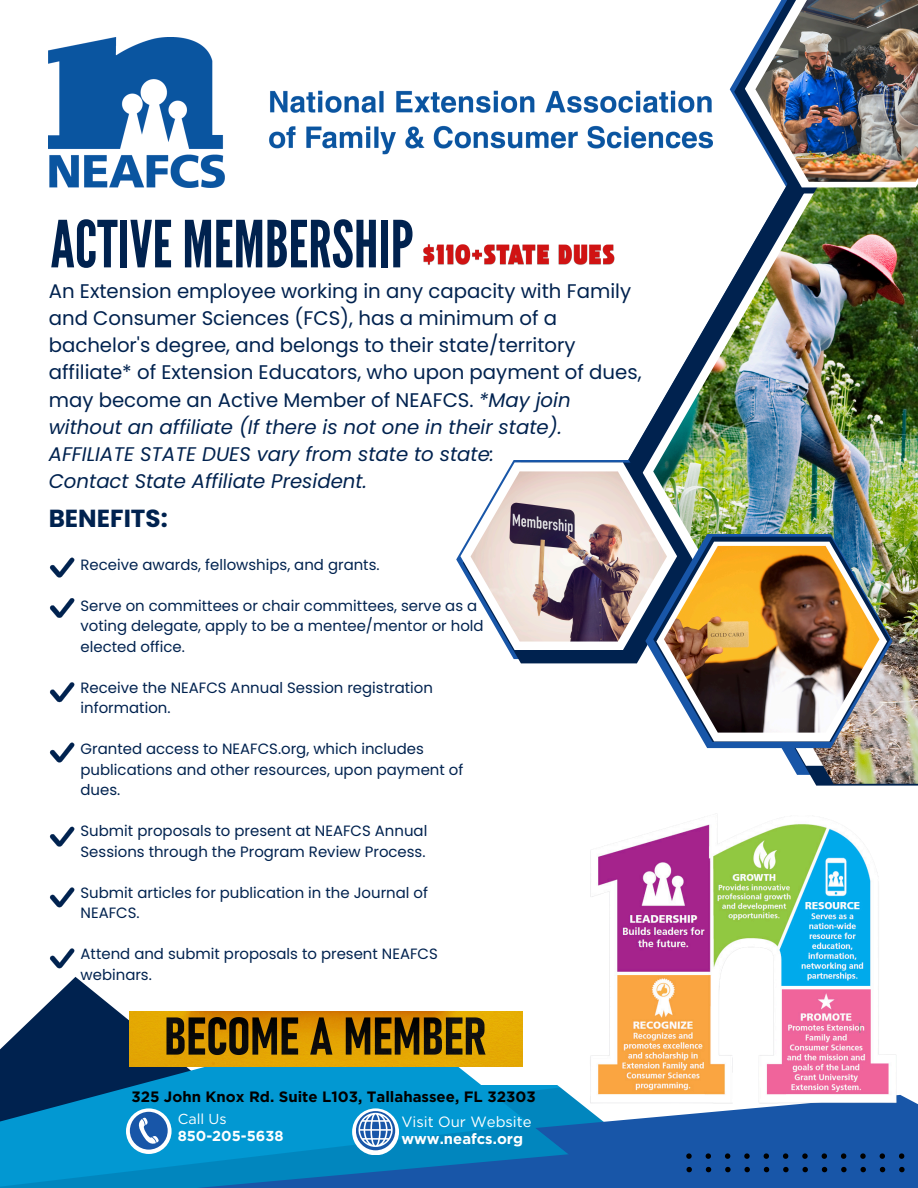
<style>
.page{position:relative;width:918px;height:1188px;background:#fff}
.page>*{position:absolute;margin:0;border:0;box-sizing:border-box;transform-origin:0 0}
.t1{font:64.8px "League Gothic";color:#00224f}
.t2{font:700 24.6px "Poppins";color:#00224f}
.t3{font:19.65px/27.2px "Poppins";color:#00224f}
.t4{font:700 15px "Gotham";color:#000}
.t5{font:14.85px/20.5px "Poppins";color:#00224f}
.t6{font:14.85px "Gotham";color:#fff}
.t7{font:700 14.85px "Gotham";color:#fff}
.t8{font:700 14.4px "Gotham";color:#fff}
.t9{font:14.4px "Gotham";color:#fff}
.s1{font-style:italic}
</style>
<div class="page">
<svg style="left:456px;top:460px;width:194px;height:106px"></svg>
<svg style="left:508px;top:650px;width:137px;height:13px;background:#12335d"></svg>
<svg style="left:460px;top:462px;width:190px;height:188px"></svg>
<img style="left:471px;top:471px;width:182px;height:171px">
<img style="left:653px;top:194px;width:265px;height:590px">
<img style="left:645px;top:534px;width:248px;height:214px">
<svg style="left:730px;top:45px;width:188px;height:149px"></svg>
<img style="left:755px;top:0;width:163px;height:182px">
<div style="left:766px;top:1098px;width:152px;height:33px;background:#1856a8"></div>
<svg style="left:35px;top:977px;width:95px;height:39px"></svg>
<svg style="left:0;top:1016px;width:766px;height:108px;fill:#0298d2"></svg>
<svg style="left:267px;top:1124px;width:499px;height:7px;background:#0c76bb"></svg>
<svg style="left:0;top:1131px;width:918px;height:57px;background:#1066b0"></svg>
<svg style="left:352px;top:1108px;width:47px;height:47px"></svg>
<svg style="left:356px;top:1111px;width:39px;height:39px"></svg>
<svg style="left:358px;top:1113px;width:34px;height:34px"></svg>
<svg style="left:0;top:1050px;width:267px;height:127px;background:#087ab0"></svg>
<svg style="left:49px;top:557px;width:26px;height:21px"></svg>
<svg style="left:686px;top:1153px;width:6px;height:6px"></svg>
<svg style="left:706px;top:1153px;width:5px;height:6px"></svg>
<svg style="left:725px;top:1153px;width:5px;height:6px"></svg>
<svg style="left:744px;top:1153px;width:6px;height:6px"></svg>
<svg style="left:764px;top:1153px;width:5px;height:6px"></svg>
<svg style="left:783px;top:1153px;width:5px;height:6px"></svg>
<svg style="left:802px;top:1153px;width:6px;height:6px"></svg>
<svg style="left:822px;top:1153px;width:5px;height:6px"></svg>
<svg style="left:841px;top:1153px;width:5px;height:6px"></svg>
<svg style="left:860px;top:1153px;width:6px;height:6px"></svg>
<svg style="left:880px;top:1153px;width:5px;height:6px"></svg>
<svg style="left:899px;top:1153px;width:5px;height:6px"></svg>
<svg style="left:687px;top:1167px;width:5px;height:5px"></svg>
<svg style="left:706px;top:1167px;width:5px;height:5px"></svg>
<svg style="left:725px;top:1167px;width:6px;height:5px"></svg>
<svg style="left:745px;top:1167px;width:5px;height:5px"></svg>
<svg style="left:764px;top:1167px;width:5px;height:5px"></svg>
<svg style="left:783px;top:1167px;width:6px;height:5px"></svg>
<svg style="left:803px;top:1167px;width:5px;height:5px"></svg>
<svg style="left:822px;top:1167px;width:5px;height:5px"></svg>
<svg style="left:841px;top:1167px;width:6px;height:5px"></svg>
<svg style="left:861px;top:1167px;width:5px;height:5px"></svg>
<svg style="left:880px;top:1167px;width:5px;height:5px"></svg>
<svg style="left:899px;top:1167px;width:6px;height:5px"></svg>
<img style="left:49px;top:38px;width:663px;height:149px">
<svg style="left:49px;top:598px;width:26px;height:20px"></svg>
<svg style="left:49px;top:682px;width:26px;height:20px"></svg>
<svg style="left:49px;top:742px;width:26px;height:21px"></svg>
<svg style="left:49px;top:826px;width:26px;height:21px"></svg>
<svg style="left:49px;top:887px;width:26px;height:21px"></svg>
<svg style="left:49px;top:948px;width:26px;height:21px"></svg>
<img style="left:583px;top:824px;width:324px;height:289px">
<img style="left:130px;top:1011px;width:392px;height:56px">
<img style="left:653px;top:537px;width:237px;height:205px">
<img style="left:656px;top:542px;width:231px;height:199px">
<img style="left:664px;top:546px;width:215px;height:187px">
<img style="left:423px;top:244px;width:192px;height:21px">
<h1 class="t1" style="left:51px;top:207px;width:364px">ACTIVE MEMBERSHIP</h1>
<h4 class="t3" style="left:49px;top:278px;width:594px">An Extension employee working in any capacity with Family and Consumer Sciences (FCS), has a minimum of a bachelor's degree, and belongs to their state/territory affiliate* of Extension Educators, who upon payment of dues, may become an Active Member of NEAFCS. <span class="s1">*May join without an affiliate (If there is not one in their state).<br>AFFILIATE STATE DUES vary from state to state:<br>Contact State Affiliate President.</span></h4>
<p class="t2" style="left:49px;top:501px;width:120px">BENEFITS:</p>
<h2 class="t5" style="left:81px;top:554px;width:301px">Receive awards, fellowships, and grants.</h2>
<p class="t5" style="left:81px;top:595px;width:405px">Serve on committees or chair committees, serve as a voting delegate, apply to be a mentee/mentor or hold elected office.</p>
<p class="t5" style="left:81px;top:677px;width:354px">Receive the NEAFCS Annual Session registration information.</p>
<p class="t5" style="left:81px;top:739px;width:384px">Granted access to NEAFCS.org, which includes publications and other resources, upon payment of dues.</p>
<p class="t5" style="left:81px;top:821px;width:348px">Submit proposals to present at NEAFCS Annual<br>Sessions through the Program Review Process.</p>
<p class="t5" style="left:81px;top:882px;width:349px">Submit articles for publication in the Journal of<br>NEAFCS.</p>
<p class="t5" style="left:81px;top:944px;width:359px">Attend and submit proposals to present NEAFCS webinars.</p>
<p class="t4" style="left:131px;top:1088px;width:406px">325 John Knox Rd. Suite L103, Tallahassee, FL 32303</p>
<p class="t9" style="left:178px;top:1110px;width:51px">Call Us</p>
<p class="t6" style="left:401px;top:1112px;width:132px">Visit Our Website</p>
<p class="t8" style="left:178px;top:1127px;width:107px">850-205-5638</p>
<p class="t7" style="left:401px;top:1130px;width:123px">www.neafcs.org</p>
</div>
